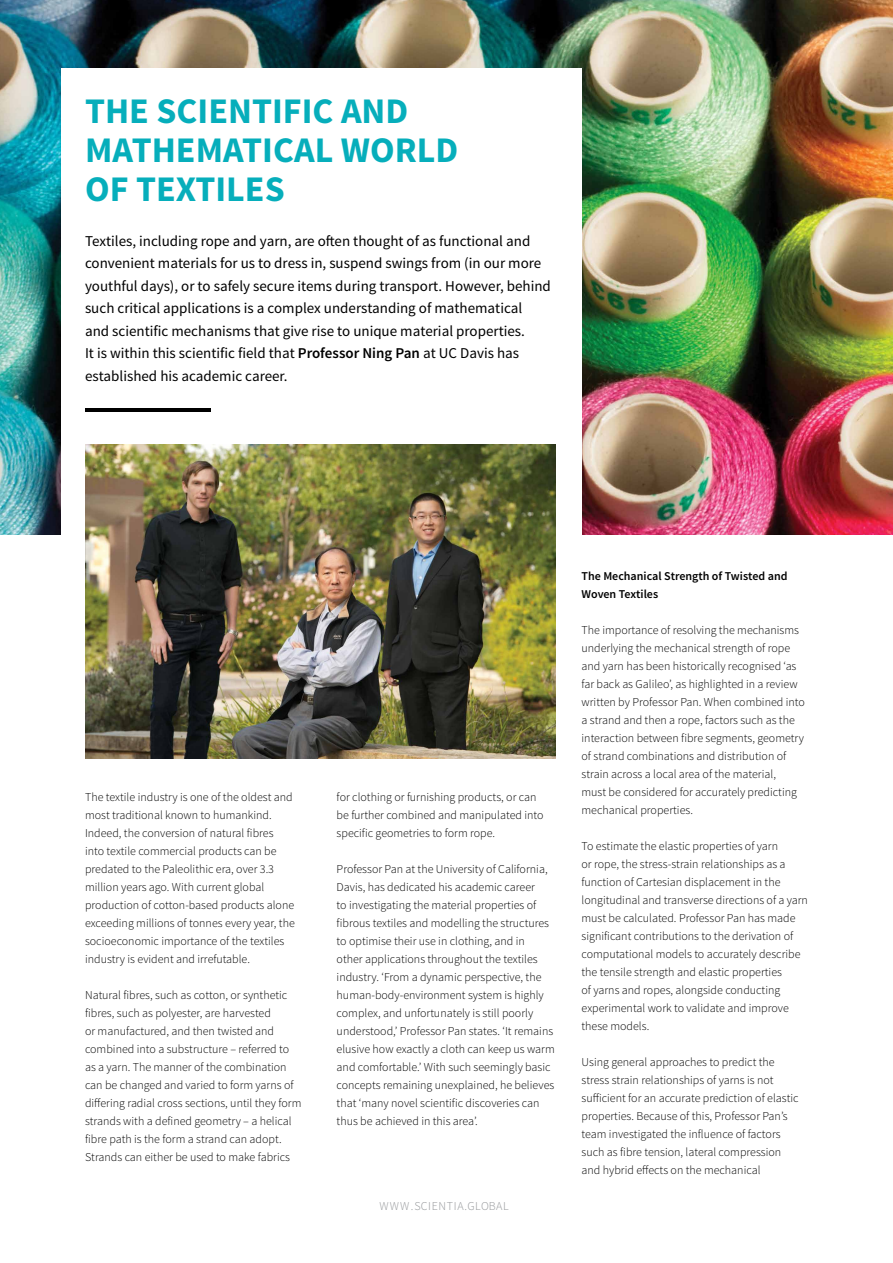
<style>
.page{position:relative;width:893px;height:1263px;background:#fff}
.page>*{position:absolute;margin:0;border:0;box-sizing:border-box;transform-origin:0 0}
.t1{font:700 36px/39px "Source Sans Pro";color:#06aebb}
.t2{font:15px/22.5px "Source Sans Pro";color:#000}
.t3{font:300 12px/18px "Source Sans Pro";color:#000}
.t4{font:600 12px/18px "Source Sans Pro";color:#000}
.t5{font:300 12px "Source Sans Pro";letter-spacing:.05em;color:#939598}
.s1{font-weight:600}
</style>
<div class="page">
<img style="left:0;top:0;width:893px;height:534px">
<div style="left:61px;top:68px;width:521px;height:1109px;background:#fff"></div>
<hr style="left:85px;top:408px;width:125px;height:4px;background:#000">
<img style="left:85px;top:444px;width:471px;height:315px">
<h1 class="t1" style="left:85px;top:92px;width:375px">THE SCIENTIFIC AND<br>MATHEMATICAL WORLD<br>OF TEXTILES</h1>
<p class="t2" style="left:85px;top:230px;width:467px">Textiles, including rope and yarn, are often thought of as functional and convenient materials for us to dress in, suspend swings from (in our more youthful days), or to safely secure items during transport. However, behind such critical applications is a complex understanding of mathematical<br>and scientific mechanisms that give rise to unique material properties.<br>It is within this scientific field that <span class="s1">Professor Ning Pan</span> at UC Davis has established his academic career.</p>
<p class="t3" style="left:85px;top:788px;width:211px">The textile industry is one of the oldest and most traditional known to humankind.<br>Indeed, the conversion of natural fibres into textile commercial products can be predated to the Paleolithic era, over 3.3 million years ago. With current global production of cotton-based products alone exceeding millions of tonnes every year, the socioeconomic importance of the textiles industry is evident and irrefutable.</p>
<p class="t3" style="left:85px;top:986px;width:218px">Natural fibres, such as cotton, or synthetic fibres, such as polyester, are harvested<br>or manufactured, and then twisted and combined into a substructure – referred to as a yarn. The manner of the combination can be changed and varied to form yarns of differing radial cross sections, until they form strands with a defined geometry – a helical fibre path is the form a strand can adopt.<br>Strands can either be used to make fabrics</p>
<p class="t3" style="left:337px;top:788px;width:208px">for clothing or furnishing products, or can be further combined and manipulated into specific geometries to form rope.</p>
<p class="t3" style="left:337px;top:860px;width:220px">Professor Pan at the University of California, Davis, has dedicated his academic career<br>to investigating the material properties of fibrous textiles and modelling the structures to optimise their use in clothing, and in<br>other applications throughout the textiles industry. ‘From a dynamic perspective, the human-body-environment system is highly complex, and unfortunately is still poorly understood,’ Professor Pan states. ‘It remains elusive how exactly a cloth can keep us warm and comfortable.’ With such seemingly basic concepts remaining unexplained, he believes that ‘many novel scientific discoveries can thus be achieved in this area’.</p>
<p class="t5" style="left:379px;top:1199px;width:131px">WWW.SCIENTIA.GLOBAL</p>
<p class="t4" style="left:582px;top:567px;width:207px">The Mechanical Strength of Twisted and<br>Woven Textiles</p>
<p class="t3" style="left:582px;top:621px;width:225px">The importance of resolving the mechanisms underlying the mechanical strength of rope and yarn has been historically recognised ‘as far back as Galileo’, as highlighted in a review written by Professor Pan. When combined into a strand and then a rope, factors such as the interaction between fibre segments, geometry of strand combinations and distribution of strain across a local area of the material,<br>must be considered for accurately predicting mechanical properties.</p>
<p class="t3" style="left:582px;top:837px;width:228px">To estimate the elastic properties of yarn<br>or rope, the stress-strain relationships as a function of Cartesian displacement in the longitudinal and transverse directions of a yarn must be calculated. Professor Pan has made significant contributions to the derivation of computational models to accurately describe the tensile strength and elastic properties<br>of yarns and ropes, alongside conducting experimental work to validate and improve these models.</p>
<p class="t3" style="left:582px;top:1053px;width:219px">Using general approaches to predict the stress strain relationships of yarns is not sufficient for an accurate prediction of elastic properties. Because of this, Professor Pan’s team investigated the influence of factors such as fibre tension, lateral compression and hybrid effects on the mechanical</p>
</div>
